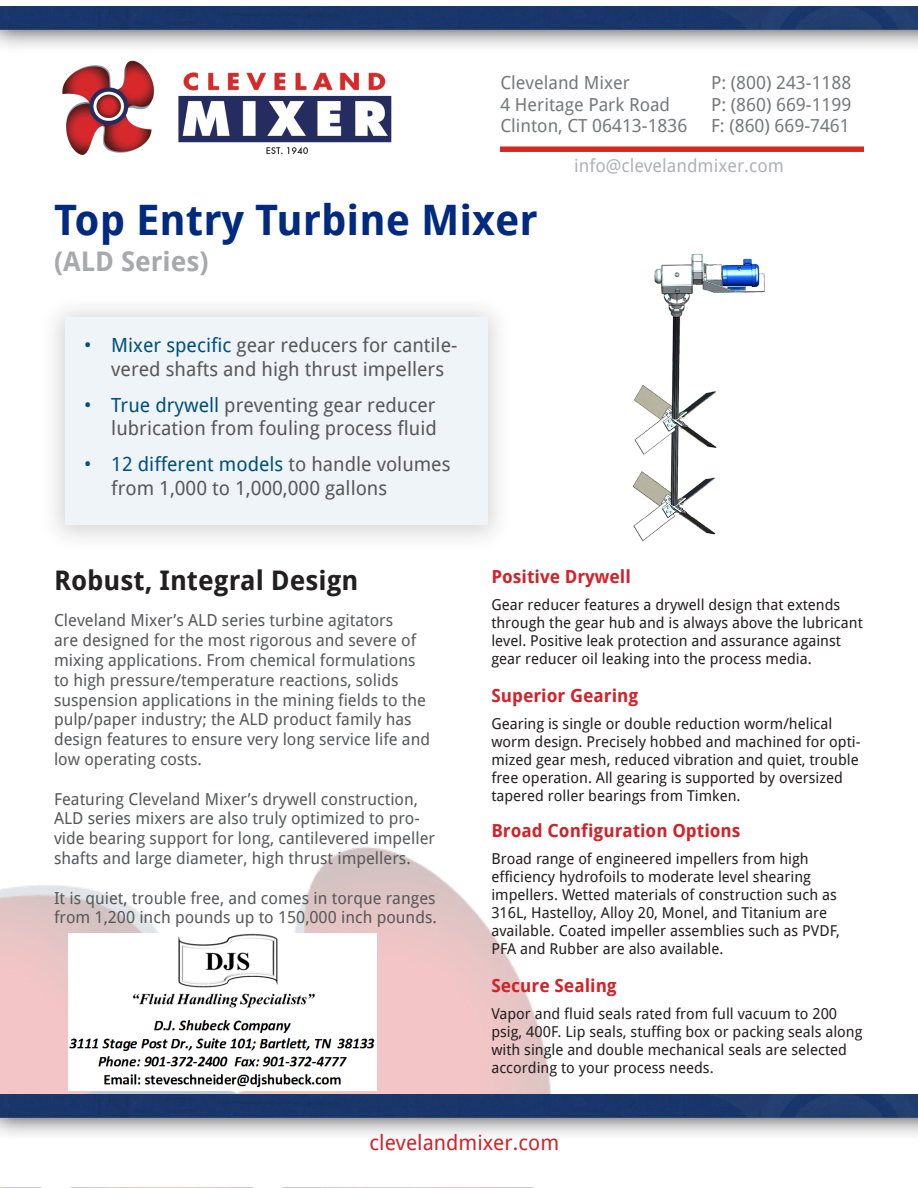
<style>
.page{position:relative;width:918px;height:1188px;background:#fff}
.page>*{position:absolute;margin:0;border:0;box-sizing:border-box;transform-origin:0 0}
.t1{font:700 42px "Droid Sans";color:#002a7f}
.t2{font:700 27px "Droid Sans";color:#231f20}
.t3{font:700 27px "Droid Sans";color:#a8a9ad}
.t4{font:21px "Droid Sans";color:#d1232a}
.t5{font:19.5px/23.4px "Droid Sans";color:#57585a}
.t6{font:18px "Droid Sans";color:#76787b}
.t7{font:700 18px "Droid Sans";color:#d1232a}
.t8{font:18px "Droid Sans";color:#b0b1b5}
.t9{font:16.5px/19.8px "Droid Sans";color:#57585a}
.t10{font:15px/18px "Droid Sans";color:#231f20}
.s1{color:#00507b}
</style>
<div class="page">
<img style="left:0;top:846px;width:551px;height:342px">
<div style="left:38px;top:293px;width:477px;height:261px;background:#231f20;opacity:.2"></div>
<div style="left:65px;top:317px;width:423px;height:208px;background:#eef4f7"></div>
<img style="left:62px;top:60px;width:330px;height:95px">
<img style="left:0;top:7px;width:918px;height:40px">
<img style="left:500px;top:146px;width:364px;height:6px">
<img style="left:0;top:1094px;width:918px;height:48px">
<div style="left:1px;top:1139px;width:916px;height:48px;background:#fff"></div>
<img style="left:633px;top:253px;width:132px;height:288px">
<img style="left:68px;top:933px;width:308px;height:158px">
<p class="t6" style="left:500px;top:72px;width:131px">Cleveland Mixer</p>
<p class="t6" style="left:500px;top:94px;width:171px">4 Heritage Park Road</p>
<p class="t6" style="left:500px;top:116px;width:188px">Clinton, CT 06413-1836</p>
<p class="t6" style="left:711px;top:72px;width:142px">P: (800) 243-1188</p>
<p class="t6" style="left:711px;top:94px;width:142px">P: (860) 669-1199</p>
<p class="t6" style="left:711px;top:116px;width:140px">F: (860) 669-7461</p>
<p class="t1" style="left:54px;top:196px;width:485px">Top Entry Turbine Mixer</p>
<p class="t3" style="left:54px;top:246px;width:156px">(ALD Series)</p>
<p class="t5" style="left:111px;top:334px;width:348px;text-indent:-27px"><span class="s1">• Mixer specific</span> gear reducers for cantile&shy;vered shafts and high thrust impellers</p>
<p class="t5" style="left:84px;top:393px;width:354px;text-align:right"><span class="s1">• True drywell</span> preventing gear reducer lubrication from fouling process fluid</p>
<p class="t5" style="left:111px;top:453px;width:341px;text-indent:-27px"><span class="s1">• 12 different models</span> to handle volumes from 1,000 to 1,000,000 gallons</p>
<p class="t8" style="left:574px;top:155px;width:211px">info@clevelandmixer.com</p>
<p class="t2" style="left:54px;top:565px;width:306px">Robust, Integral Design</p>
<p class="t9" style="left:54px;top:611px;width:378px">Cleveland Mixer’s ALD series turbine agitators<br>are designed for the most rigorous and severe of mixing applications. From chemical formulations to high pressure/temperature reactions, solids suspension applications in the mining fields to the pulp/paper industry; the ALD product family has design features to ensure very long service life and low operating costs.</p>
<p class="t9" style="left:54px;top:789px;width:383px">Featuring Cleveland Mixer’s drywell construction, ALD series mixers are also truly optimized to pro&shy;vide bearing support for long, cantilevered impeller shafts and large diameter, high thrust impellers.</p>
<p class="t9" style="left:54px;top:888px;width:384px">It is quiet, trouble free, and comes in torque ranges from 1,200 inch pounds up to 150,000 inch pounds.</p>
<p class="t7" style="left:491px;top:566px;width:141px">Positive Drywell</p>
<p class="t10" style="left:491px;top:596px;width:373px">Gear reducer features a drywell design that extends through the gear hub and is always above the lubricant level. Positive leak protection and assurance against gear reducer oil leaking into the process media.</p>
<p class="t7" style="left:491px;top:686px;width:149px">Superior Gearing</p>
<p class="t10" style="left:491px;top:715px;width:371px">Gearing is single or double reduction worm/helical worm design. Precisely hobbed and machined for opti&shy;mized gear mesh, reduced vibration and quiet, trouble free operation. All gearing is supported by oversized tapered roller bearings from Timken.</p>
<p class="t7" style="left:491px;top:821px;width:251px">Broad Configuration Options</p>
<p class="t10" style="left:491px;top:850px;width:350px">Broad range of engineered impellers from high efficiency hydrofoils to moderate level shearing impellers. Wetted materials of construction such as 316L, Hastelloy, Alloy 20, Monel, and Titanium are available. Coated impeller assemblies such as PVDF, PFA and Rubber are also available.</p>
<p class="t7" style="left:491px;top:975px;width:127px">Secure Sealing</p>
<p class="t10" style="left:491px;top:1005px;width:373px">Vapor and fluid seals rated from full vacuum to 200 psig, 400F. Lip seals, stuffing box or packing seals along with single and double mechanical seals are selected according to your process needs.</p>
<p class="t4" style="left:370px;top:1131px;width:191px">clevelandmixer.com</p>
</div>
